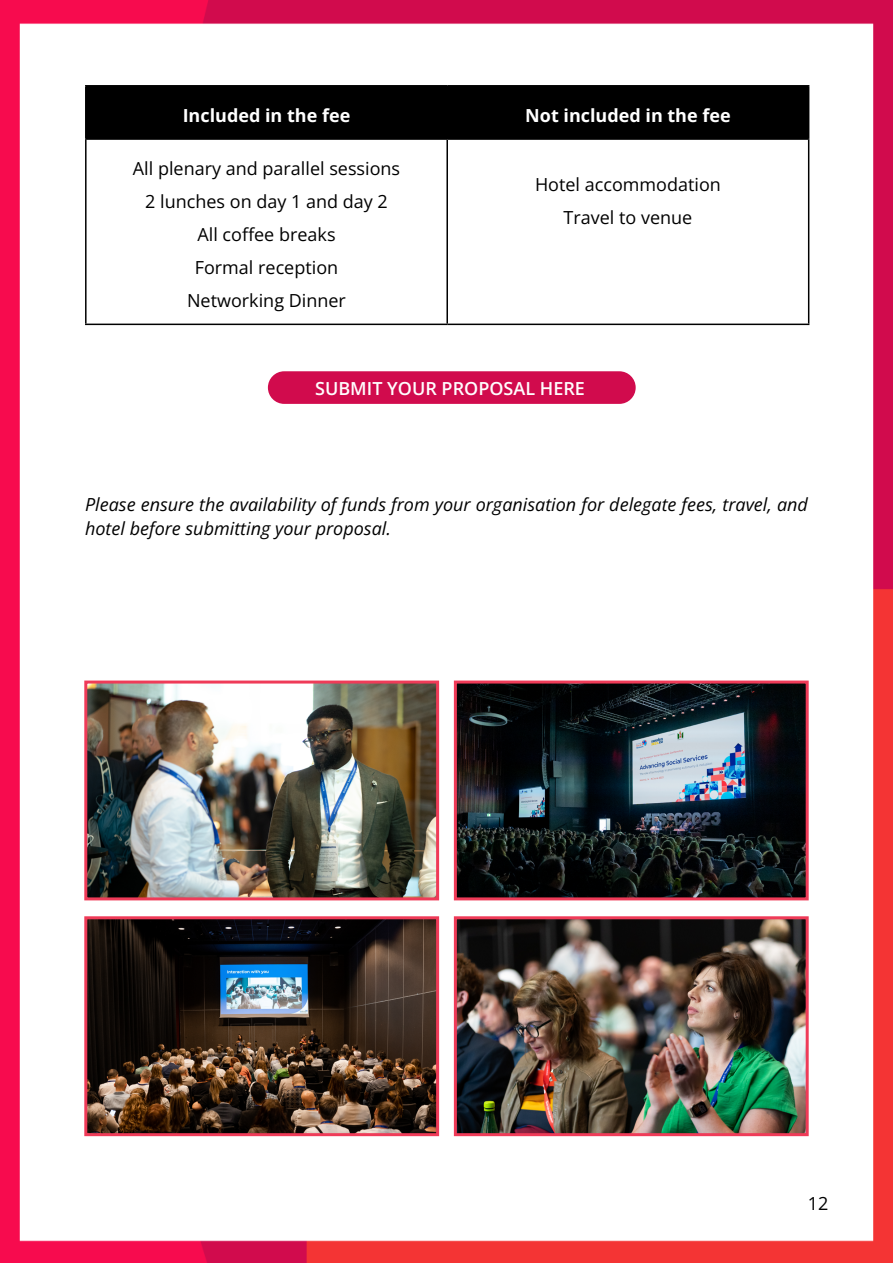
<style>
.page{position:relative;width:893px;height:1263px;background:#fff}
.page>*{position:absolute;margin:0;border:0;box-sizing:border-box;transform-origin:0 0}
.t1{font:18px/33px "Open Sans";color:#000;text-align:center}
.t2{font:italic 18px/24px "Open Sans";color:#000}
.t3{font:700 18px "Open Sans";color:#fff}
.t4{font:600 18px "Open Sans";color:#fffdfe}
</style>
<div class="page">
<img style="left:0;top:0;width:893px;height:1263px">
<div style="left:87px;top:87px;width:721px;height:51px;background:#000"></div>
<hr style="left:85px;top:85px;width:362px;height:2px;background:#000">
<hr style="left:85px;top:87px;width:2px;height:51px;background:#000">
<hr style="left:447px;top:85px;width:362px;height:2px;background:#000">
<hr style="left:446px;top:87px;width:2px;height:51px;background:#000">
<hr style="left:808px;top:87px;width:1px;height:51px;background:#000">
<hr style="left:85px;top:138px;width:362px;height:2px;background:#000">
<hr style="left:85px;top:140px;width:2px;height:184px;background:#000">
<hr style="left:447px;top:138px;width:362px;height:2px;background:#000">
<hr style="left:446px;top:140px;width:2px;height:184px;background:#000">
<hr style="left:808px;top:140px;width:1px;height:184px;background:#000">
<hr style="left:85px;top:324px;width:362px;height:1px;background:#000">
<hr style="left:447px;top:324px;width:362px;height:1px;background:#000">
<div style="left:268px;top:371px;width:368px;height:33px;background:#d10b4d;border-radius:16px"></div>
<img style="left:88px;top:684px;width:347px;height:212px">
<div style="left:84px;top:680px;width:355px;height:220px;border:3px solid #ef3b58"></div>
<img style="left:458px;top:684px;width:347px;height:212px">
<div style="left:454px;top:680px;width:355px;height:220px;border:3px solid #ef3b58"></div>
<img style="left:88px;top:920px;width:347px;height:212px">
<div style="left:84px;top:916px;width:355px;height:220px;border:3px solid #ef3b58"></div>
<img style="left:458px;top:920px;width:347px;height:212px">
<div style="left:454px;top:916px;width:355px;height:220px;border:3px solid #ef3b58"></div>
<p class="t3" style="left:183px;top:103px;width:169px">Included in the fee</p>
<p class="t3" style="left:525px;top:103px;width:207px">Not included in the fee</p>
<p class="t1" style="left:133px;top:152px;width:269px">All plenary and parallel sessions<br>2 lunches on day 1 and day 2<br>All coffee breaks<br>Formal reception<br>Networking Dinner</p>
<p class="t1" style="left:535px;top:168px;width:187px">Hotel accommodation<br>Travel to venue</p>
<p class="t4" style="left:315px;top:376px;width:271px">SUBMIT YOUR PROPOSAL HERE</p>
<p class="t2" style="left:85px;top:492px;width:724px">Please ensure the availability of funds from your organisation for delegate fees, travel, and hotel before submitting your proposal.</p>
<p class="t1" style="left:808px;top:1186px;width:22px">12</p>
</div>
